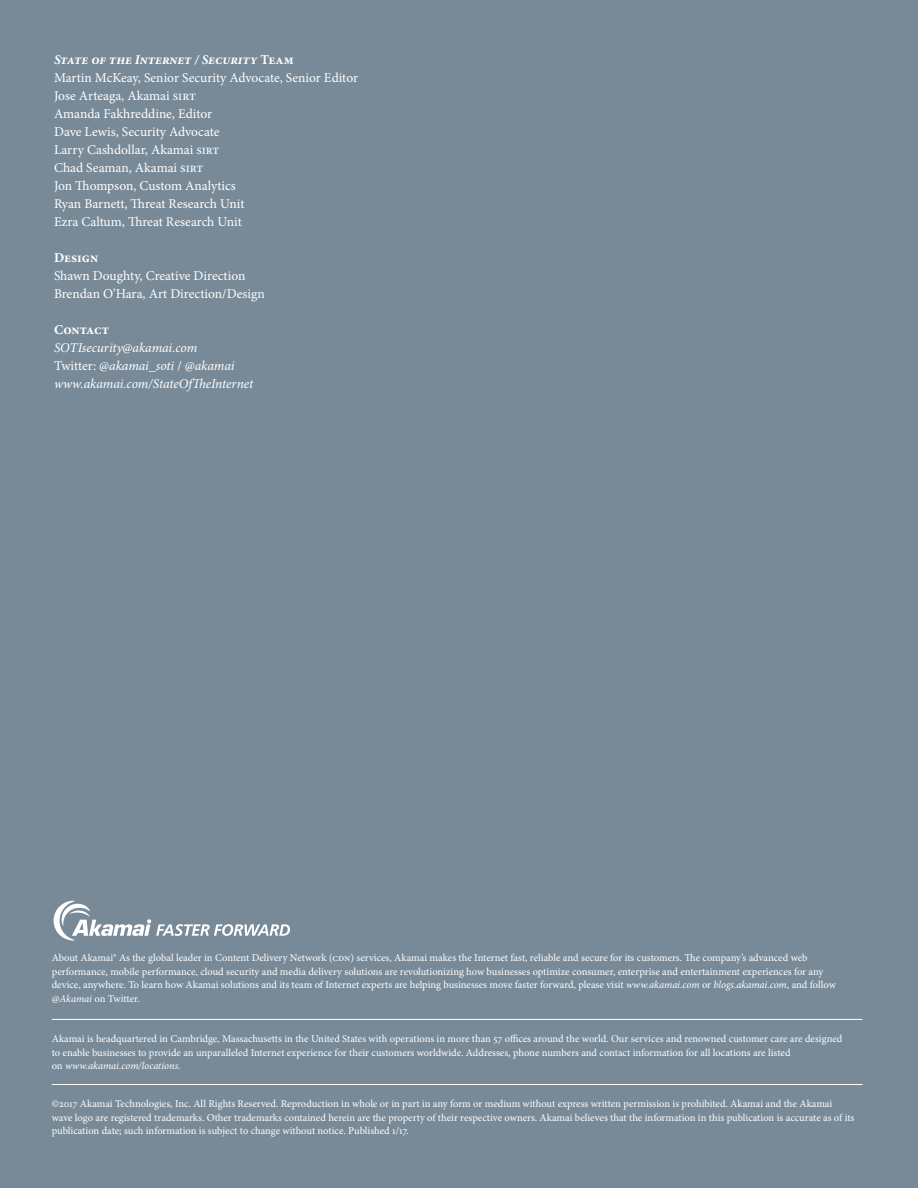
<style>
.page{position:relative;width:918px;height:1188px;background:#788a98}
.page>*{position:absolute;margin:0;border:0;box-sizing:border-box;transform-origin:0 0}
.t1{font:13.5px/18px "Minion Pro";letter-spacing:-.005em;color:#fff}
.t2{font:italic 13.5px/18px "Minion Pro";letter-spacing:-.005em;color:#fff}
.t3{font:700 13.5px "Minion Pro";color:#fff}
.t4{font:10.5px/13.5px "Minion Pro";letter-spacing:-.005em;color:#fff}
.s1{font-weight:700;font-style:italic}
.s2{font-weight:700}
.s3{font-style:normal}
.s4{font-style:italic}
</style>
<div class="page">
<svg style="left:54px;top:901px;width:236px;height:40px"></svg>
<hr style="left:52px;top:1084px;width:811px;height:1px;background:#fff">
<hr style="left:52px;top:1019px;width:811px;height:1px;background:#fff">
<p class="t1" style="left:54px;top:51px;width:306px"><span class="s1">State of the Internet / Security</span> <span class="s2">Team<br></span>Martin McKeay, Senior Security Advocate, Senior Editor Jose Arteaga, Akamai sirt<br>Amanda Fakhreddine, Editor<br>Dave Lewis, Security Advocate<br>Larry Cashdollar, Akamai sirt<br>Chad Seaman, Akamai sirt<br>Jon Thompson, Custom Analytics<br>Ryan Barnett, Threat Research Unit<br>Ezra Caltum, Threat Research Unit</p>
<p class="t3" style="left:54px;top:248px;width:46px">Design</p>
<p class="t1" style="left:54px;top:267px;width:212px">Shawn Doughty, Creative Direction<br>Brendan O’Hara, Art Direction/Design</p>
<p class="t3" style="left:54px;top:320px;width:57px">Contact</p>
<p class="t2" style="left:54px;top:338px;width:201px">SOTIsecurity@akamai.com<br><span class="s3">Twitter:</span> @akamai_soti <span class="s3">/</span> @akamai www.akamai.com/StateOfTheInternet</p>
<p class="t4" style="left:52px;top:951px;width:786px">About Akamai® As the global leader in Content Delivery Network (cdn) services, Akamai makes the Internet fast, reliable and secure for its customers. The company’s advanced web performance, mobile performance, cloud security and media delivery solutions are revolutionizing how businesses optimize consumer, enterprise and entertainment experiences for any device, anywhere. To learn how Akamai solutions and its team of Internet experts are helping businesses move faster forward, please visit <span class="s4">www.akamai.com</span> or <span class="s4">blogs.akamai.com</span>, and follow <span class="s4">@Akamai</span> on Twitter.</p>
<p class="t4" style="left:52px;top:1032px;width:792px">Akamai is headquartered in Cambridge, Massachusetts in the United States with operations in more than 57 offices around the world. Our services and renowned customer care are designed to enable businesses to provide an unparalleled Internet experience for their customers worldwide. Addresses, phone numbers and contact information for all locations are listed<br>on <span class="s4">www.akamai.com/locations</span>.</p>
<p class="t4" style="left:52px;top:1097px;width:804px">©2017 Akamai Technologies, Inc. All Rights Reserved. Reproduction in whole or in part in any form or medium without express written permission is prohibited. Akamai and the Akamai wave logo are registered trademarks. Other trademarks contained herein are the property of their respective owners. Akamai believes that the information in this publication is accurate as of its publication date; such information is subject to change without notice. Published 1/17.</p>
</div>
